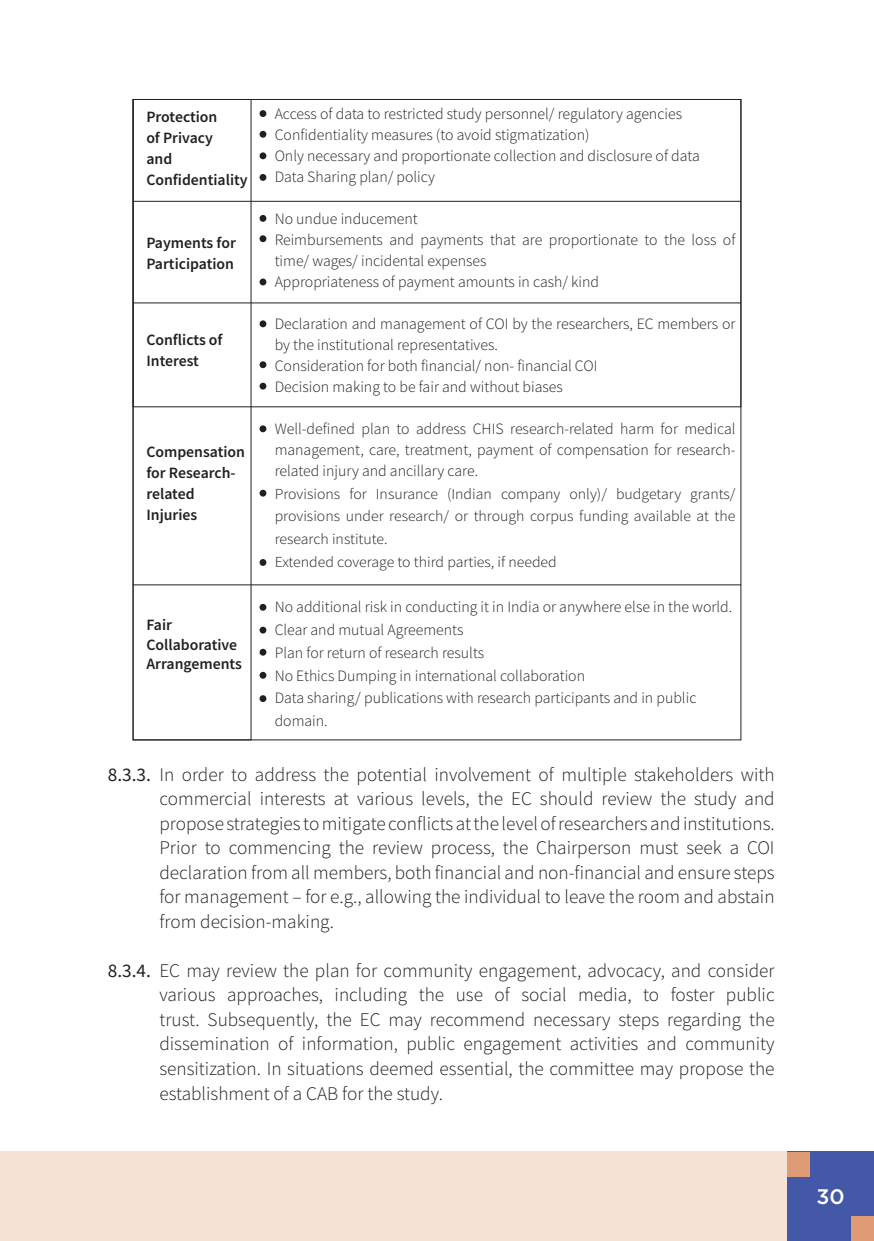
<style>
.page{position:relative;width:874px;height:1241px;background:#fff}
.page>*{position:absolute;margin:0;border:0;box-sizing:border-box;transform-origin:0 0}
.t1{font:500 21px "Gotham";color:#fff}
.t2{font:300 19.25px/24.5px "Source Sans Pro";color:#231f20;text-align:justify}
.t3{font:300 15.75px/21px "Source Sans Pro";color:#231f20}
.t4{font:600 15.75px/21px "Source Sans Pro";color:#231f20}
.t5{font:300 15.22px/22.8px "Source Sans Pro";color:#231f20}
.s1{font-weight:400}
</style>
<div class="page">
<div style="left:0;top:1151px;width:873px;height:89px;background:#f5e2d4"></div>
<div style="left:786px;top:1151px;width:87px;height:89px;background:#4359a7"></div>
<div style="left:786px;top:1151px;width:23px;height:25px;background:#de9b76"></div>
<div style="left:850px;top:1215px;width:23px;height:25px;background:#de9b76"></div>
<div style="left:259px;top:215px;width:7px;height:7px;background:#231f20;border-radius:50%"></div>
<div style="left:259px;top:110px;width:7px;height:7px;background:#231f20;border-radius:50%"></div>
<div style="left:259px;top:131px;width:7px;height:7px;background:#231f20;border-radius:50%"></div>
<div style="left:259px;top:152px;width:7px;height:7px;background:#231f20;border-radius:50%"></div>
<div style="left:259px;top:174px;width:7px;height:7px;background:#231f20;border-radius:50%"></div>
<div style="left:259px;top:235px;width:7px;height:7px;background:#231f20;border-radius:50%"></div>
<div style="left:259px;top:320px;width:7px;height:7px;background:#231f20;border-radius:50%"></div>
<div style="left:259px;top:278px;width:7px;height:7px;background:#231f20;border-radius:50%"></div>
<svg style="left:259px;top:382px;width:7px;height:7px"></svg>
<div style="left:259px;top:425px;width:7px;height:7px;background:#231f20;border-radius:50%"></div>
<svg style="left:259px;top:489px;width:7px;height:7px"></svg>
<div style="left:259px;top:559px;width:7px;height:7px;background:#231f20;border-radius:50%"></div>
<svg style="left:259px;top:603px;width:7px;height:7px"></svg>
<div style="left:259px;top:626px;width:7px;height:7px;background:#231f20;border-radius:50%"></div>
<svg style="left:259px;top:648px;width:7px;height:7px"></svg>
<svg style="left:259px;top:671px;width:7px;height:7px"></svg>
<div style="left:259px;top:695px;width:7px;height:7px;background:#231f20;border-radius:50%"></div>
<div style="left:259px;top:361px;width:7px;height:7px;background:#231f20;border-radius:50%"></div>
<hr style="left:133px;top:584px;width:607px;height:1px;background:#231f20">
<hr style="left:133px;top:302px;width:607px;height:1px;background:#231f20">
<hr style="left:133px;top:201px;width:607px;height:1px;background:#231f20">
<p class="t4" style="left:146px;top:106px;width:103px">Protection<br>of Privacy<br>and<br>Confidentiality</p>
<p class="t4" style="left:146px;top:232px;width:91px">Payments for<br>Participation</p>
<p class="t4" style="left:146px;top:329px;width:78px">Conflicts of<br>Interest</p>
<p class="t4" style="left:146px;top:441px;width:100px">Compensation for Research&shy;related<br>Injuries</p>
<p class="t4" style="left:146px;top:615px;width:97px;line-height:19.2px">Fair<br>Collaborative<br>Arrangements</p>
<p class="t3" style="left:274px;top:103px;width:426px">Access of data to restricted study personnel/ regulatory agencies Confidentiality measures (to avoid stigmatization)<br>Only necessary and proportionate collection and disclosure of data Data Sharing plan/ policy</p>
<p class="t3" style="left:274px;top:208px;width:462px">No undue inducement<br>Reimbursements and payments that are proportionate to the loss of time/ wages/ incidental expenses<br>Appropriateness of payment amounts in cash/ kind</p>
<p class="t3" style="left:274px;top:313px;width:462px">Declaration and management of COI by the researchers, EC members or by the institutional representatives.<br>Consideration for both financial/ non- financial COI<br>Decision making to be fair and without biases</p>
<p class="t3" style="left:274px;top:418px;width:462px;text-align:justify">Well-defined plan to address CHIS research-related harm for medical management, care, treatment, payment of compensation for research&shy;related injury and ancillary care.</p>
<p class="t5" style="left:274px;top:482px;width:462px">Provisions for Insurance (Indian company only)/ budgetary grants/ provisions under research/ or through corpus funding available at the research institute.<br>Extended coverage to third parties, if needed</p>
<p class="t3" style="left:274px;top:595px;width:459px;line-height:22.8px">No additional risk in conducting it in India or anywhere else in the world.<br>Clear and mutual Agreements<br>Plan for return of research results<br>No Ethics Dumping in international collaboration<br>Data sharing/ publications with research participants and in public domain.</p>
<p class="t2" style="left:159px;top:762px;width:616px;text-indent:-52px"><span class="s1">8.3.3.</span> In order to address the potential involvement of multiple stakeholders with commercial interests at various levels, the EC should review the study and propose strategies to mitigate conflicts at the level of researchers and institutions.<br>Prior to commencing the review process, the Chairperson must seek a COI declaration from all members, both financial and non-financial and ensure steps for management – for e.g., allowing the individual to leave the room and abstain from decision-making.</p>
<p class="t2" style="left:159px;top:958px;width:616px;text-indent:-52px"><span class="s1">8.3.4.</span> EC may review the plan for community engagement, advocacy, and consider various approaches, including the use of social media, to foster public trust. Subsequently, the EC may recommend necessary steps regarding the dissemination of information, public engagement activities and community sensitization. In situations deemed essential, the committee may propose the establishment of a CAB for the study.</p>
<h1 class="t1" style="left:816px;top:1182px;width:30px">30</h1>
</div>
